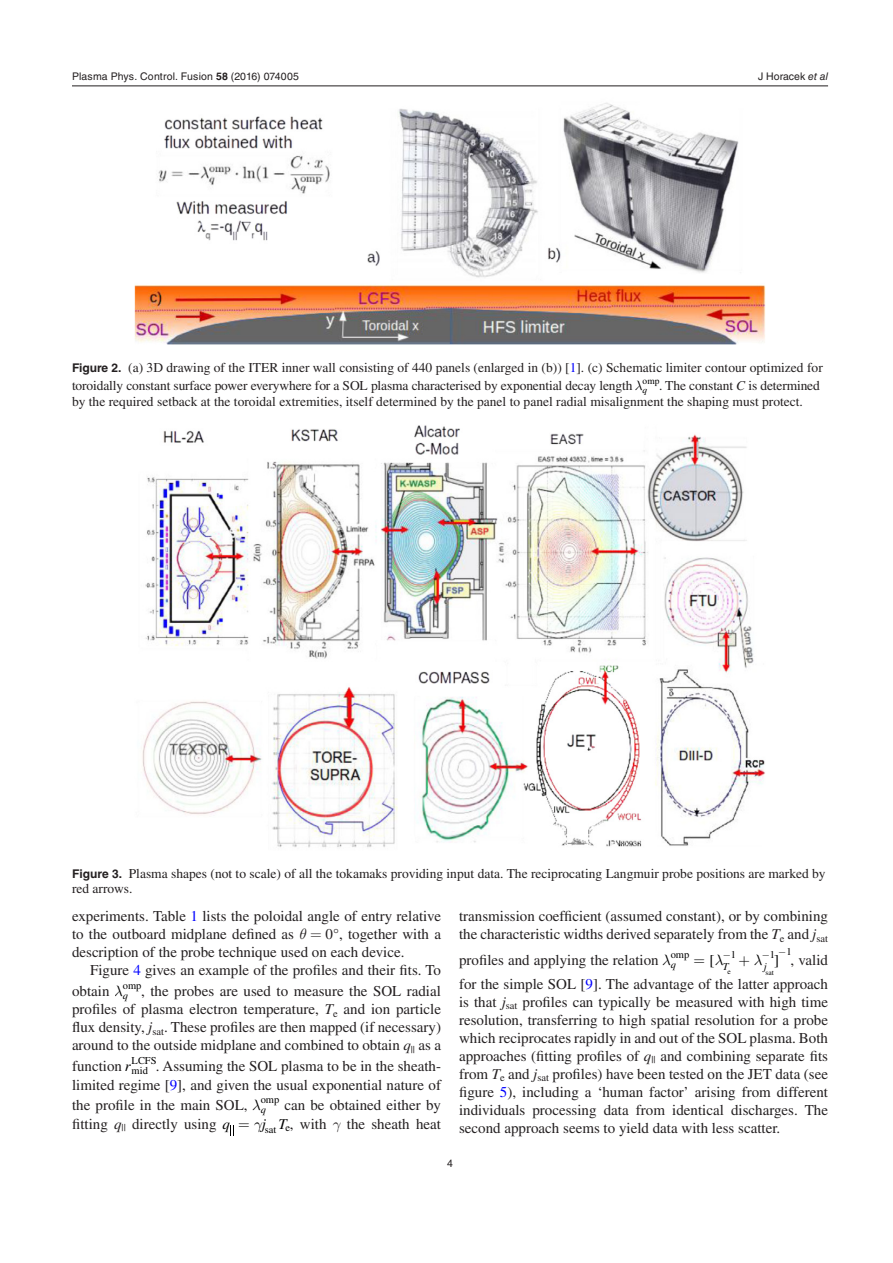
<style>
.page{position:relative;width:893px;height:1263px;background:#fff}
.page>*{position:absolute;margin:0;border:0;box-sizing:border-box;transform-origin:0 0}
.t1{font:15px/18px "Times LT Std";color:#231f20}
.t2{font:15px "STIX General";color:#000}
.t3{font:13.5px/15px "Times LT Std";color:#231f20}
.t4{font:10.5px "Helvetica LT Std";letter-spacing:.015em;color:#231f20}
.t5{font:10.5px "Times LT Std";color:#000}
.t6{font:italic 10.5px "Times LT Std";color:#000}
.t7{font:9.45px "Times LT Std";color:#000}
.t8{font:7.5px "Times LT Std";color:#000}
.s1{font-family:"Helvetica";font-weight:700}
.s2{font-family:"Helvetica"}
.s3{font-style:italic}
.s4{font-family:"Helvetica LT Std";font-weight:700;font-size:12px}
.s5{color:#00f}
.s6{font-family:"STIX General"}
.s7{font-style:italic;color:#000}
</style>
<div class="page">
<hr style="left:72px;top:86px;width:756px;height:1px;background:#231f20">
<img style="left:142px;top:425px;width:623px;height:423px">
<img style="left:134px;top:102px;width:632px;height:243px">
<p class="t4" style="left:72px;top:70px;width:228px">Plasma Phys. Control. Fusion <span class="s1">58</span> (<span class="s2">2016</span>) 074005</p>
<p class="t4" style="left:758px;top:70px;width:71px">J Horacek <span class="s3">et al</span></p>
<p class="t3" style="left:72px;top:359px;width:752px;line-height:17.9px"><span class="s4">Figure 2.</span> (a) 3D drawing of the ITER inner wall consisting of 440 panels (enlarged in (b)) [<span class="s5">1</span>]. (c) Schematic limiter contour optimized for toroidally constant surface power everywhere for a SOL plasma characterised by exponential decay length <sub>q</sub></p>
<p class="t7" style="left:643px;top:375px;width:18px">omp</p>
<p class="t3" style="left:72px;top:377px;width:749px;line-height:16.4px;text-indent:587px">. The constant <span class="s3">C</span> is determined by the required setback at the toroidal extremities, itself determined by the panel to panel radial misalignment the shaping must protect.</p>
<p class="t3" style="left:72px;top:866px;width:755px"><span class="s4">Figure 3.</span> Plasma shapes (not to scale) of all the tokamaks providing input data. The reciprocating Langmuir probe positions are marked by red arrows.</p>
<p class="t1" style="left:72px;top:907px;width:370px">experiments. Table <span class="s5">1</span> lists the poloidal angle of entry relative to the outboard midplane defined as</p>
<p class="t1" style="left:72px;top:925px;width:370px;text-indent:254px">0<span class="s6">°</span>, together with a description of the probe technique used on each device.</p>
<p class="t1" style="left:72px;top:960px;width:370px;line-height:20.2px;text-indent:18px">Figure <span class="s5">4</span> gives an example of the profiles and their fits. To obtain <sub>q</sub></p>
<p class="t5" style="left:123px;top:979px;width:20px">omp</p>
<p class="t1" style="left:72px;top:981px;width:371px;text-align:justify;text-indent:69px">, the probes are used to measure the SOL radial profiles of plasma electron temperature, <span class="s3">T</span><sub>e</sub> and ion particle flux density, <span class="s3">j</span><sub>sat</sub>. These profiles are then mapped (if necessary) around to the outside midplane and combined to obtain <span class="s3">q</span><sub>||</sub> as a</p>
<p class="t1" style="left:72px;top:1057px;width:77px">function <span class="s7">r</span><sub>mid</sub></p>
<p class="t5" style="left:132px;top:1055px;width:26px">LCFS</p>
<p class="t1" style="left:72px;top:1056px;width:371px;line-height:18.9px;text-align:right">. Assuming the SOL plasma to be in the sheath-<br>limited regime [<span class="s5">9</span>], and given the usual exponential nature of</p>
<p class="t1" style="left:72px;top:1096px;width:195px">the profile in the main SOL, <sub>q</sub></p>
<p class="t5" style="left:261px;top:1094px;width:20px">omp</p>
<p class="t1" style="left:284px;top:1096px;width:158px">can be obtained either by</p>
<p class="t1" style="left:72px;top:1115px;width:160px">fitting <span class="s3">q</span><sub>||</sub> directly using <span class="s7">q</span></p>
<p class="t1" style="left:262px;top:1115px;width:66px"><span class="s7">j</span><sub>sat</sub> <span class="s7">T</span><sub>e</sub>, with</p>
<p class="t1" style="left:347px;top:1115px;width:96px">the sheath heat</p>
<p class="t1" style="left:459px;top:907px;width:370px">transmission coefficient (assumed constant), or by combining the characteristic widths derived separately from the <span class="s3">T</span><sub>e</sub> and <span class="s3">j</span><sub>sat</sub></p>
<p class="t1" style="left:459px;top:950px;width:201px">profiles and applying the relation</p>
<p class="t2" style="left:709px;top:949px;width:6px">[</p>
<p class="t2" style="left:774px;top:949px;width:6px">]</p>
<p class="t5" style="left:671px;top:948px;width:20px">omp</p>
<p class="t5" style="left:770px;top:947px;width:23px">1 1</p>
<p class="t8" style="left:727px;top:967px;width:5px">e</p>
<p class="t8" style="left:766px;top:968px;width:10px">sat</p>
<p class="t5" style="left:723px;top:948px;width:15px">−1</p>
<p class="t1" style="left:459px;top:948px;width:371px;line-height:23.9px;text-align:right">, valid<br>for the simple SOL [<span class="s5">9</span>]. The advantage of the latter approach</p>
<p class="t1" style="left:459px;top:992px;width:371px;text-align:justify">is that <span class="s3">j</span><sub>sat</sub> profiles can typically be measured with high time resolution, transferring to high spatial resolution for a probe which reciprocates rapidly in and out of the SOL plasma. Both approaches (fitting profiles of <span class="s3">q</span><sub>||</sub> and combining separate fits from <span class="s3">T</span><sub>e</sub> and <span class="s3">j</span><sub>sat</sub> profiles) have been tested on the JET data (see figure <span class="s5">5</span>), including a <span class="s6">‘</span>human factor<span class="s6">’</span> arising from different individuals processing data from identical discharges. The second approach seems to yield data with less scatter.</p>
<p class="t6" style="left:671px;top:959px;width:7px">q</p>
<p class="t6" style="left:723px;top:961px;width:7px">T</p>
<p class="t6" style="left:764px;top:961px;width:4px">j</p>
<p class="t4" style="left:447px;top:1157px;width:7px">4</p>
</div>
